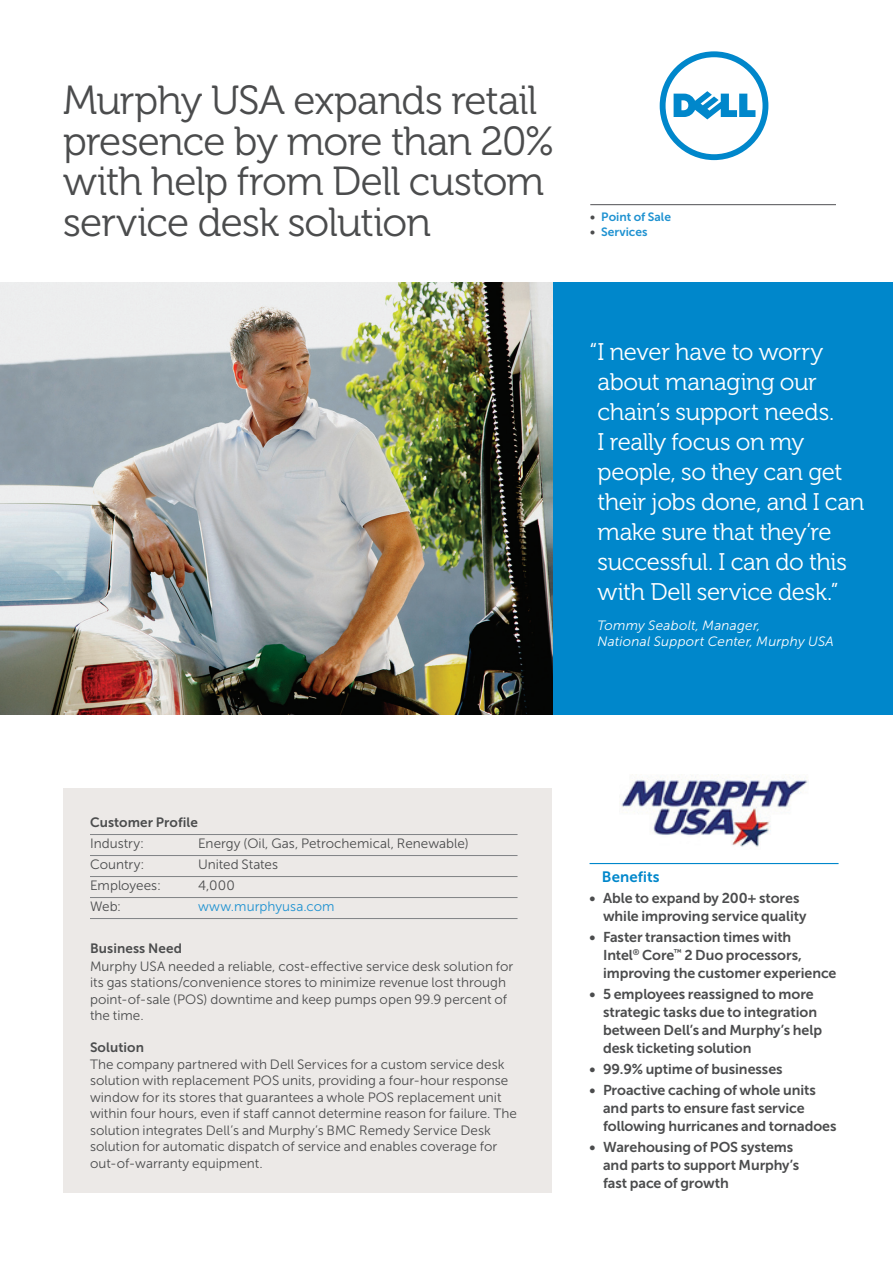
<style>
.page{position:relative;width:893px;height:1263px;background:#fff}
.page>*{position:absolute;margin:0;border:0;box-sizing:border-box;transform-origin:0 0}
.p1_Headline-rebrand{font:40.5px/40.5px "Museo For Dell 300";letter-spacing:-.02em;color:#4b4c4d}
.p1-4_pullquote-rebra{font:24px/30px "Museo For Dell 300";letter-spacing:-.015em;color:#fff}
.p1_benefits_head-reb{font:15px "Museo Sans For Dell 700";letter-spacing:.01em;color:#0087cb}
.p1_benefits_bullets{font:14.25px/18px "Museo Sans For Dell 700";letter-spacing:-.005em;color:#4b4c4d}
.p1_sidebar_body-rebr{font:13.5px/16.5px "Museo Sans For Dell 300";color:#4b4c4d}
.p1_cust-prof_call-re{font:13.5px "Museo Sans For Dell 300";color:#4b4c4d}
.p1-4_pullquote-rebra-2{font:italic 13.5px/16.2px "Museo Sans For Dell 300";letter-spacing:.02em;color:#fff}
.p1_sidebar_subhead_r{font:13.5px "Museo Sans For Dell 700";letter-spacing:.01em;color:#4b4c4d}
.p1_cust-prof_call-re-2{font:13.5px "Museo Sans For Dell 300";letter-spacing:.005em;color:#1f92d1}
.p1_cust-prof-head-re{font:13.5px "Museo Sans For Dell 700";letter-spacing:.005em;color:#4b4c4d}
.p1_solutions_list_ru{font:12px "Museo Sans For Dell 700";color:#1f92d1}
.p1_solutions_list-re{font:12px "Museo Sans For Dell 700";color:#1f92d1}
.s1{color:#4b4c4d}
</style>
<div class="page">
<div style="left:64px;top:788px;width:488px;height:405px;background:#ece9e7"></div>
<div style="left:0;top:282px;width:893px;height:432px;background:#0087cb"></div>
<img style="left:0;top:282px;width:553px;height:432px">
<svg style="left:660px;top:51px;width:108px;height:109px"></svg>
<hr style="left:590px;top:204px;width:246px;height:1px;background:#636366">
<hr style="left:90px;top:834px;width:428px;height:1px;background:#808285">
<hr style="left:90px;top:855px;width:428px;height:1px;background:#808285">
<hr style="left:90px;top:876px;width:428px;height:1px;background:#808285">
<hr style="left:90px;top:897px;width:428px;height:1px;background:#808285">
<hr style="left:90px;top:918px;width:428px;height:1px;background:#808285">
<hr style="left:590px;top:863px;width:248px;height:1px;background:#0087cb">
<img style="left:620px;top:774px;width:189px;height:73px">
<p class="p1_Headline-rebrand" style="left:63px;top:81px;width:493px">Murphy USA expands retail presence by more than 20% with help from Dell custom service desk solution</p>
<p class="p1_solutions_list_ru" style="left:590px;top:210px;width:82px"><span class="s1">•</span> Point of Sale</p>
<p class="p1_solutions_list-re" style="left:590px;top:225px;width:59px"><span class="s1">•</span> Services</p>
<p class="p1-4_pullquote-rebra" style="left:597px;top:337px;width:268px;text-indent:-8px">“I never have to worry about managing our chain’s support needs.<br>I really focus on my people, so they can get their jobs done, and I can make sure that they’re successful. I can do this with Dell service desk.”</p>
<p class="p1-4_pullquote-rebra-2" style="left:597px;top:617px;width:238px">Tommy Seabolt, Manager,<br>National Support Center, Murphy USA</p>
<p class="p1_cust-prof-head-re" style="left:90px;top:814px;width:109px">Customer Profile</p>
<p class="p1_cust-prof_call-re" style="left:90px;top:836px;width:56px">Industry:</p>
<p class="p1_cust-prof_call-re" style="left:198px;top:836px;width:272px">Energy (Oil, Gas, Petrochemical, Renewable)</p>
<p class="p1_cust-prof_call-re" style="left:90px;top:857px;width:56px">Country:</p>
<p class="p1_cust-prof_call-re" style="left:198px;top:857px;width:82px">United States</p>
<p class="p1_cust-prof_call-re" style="left:90px;top:878px;width:72px">Employees:</p>
<p class="p1_cust-prof_call-re" style="left:198px;top:878px;width:38px">4,000</p>
<p class="p1_cust-prof_call-re" style="left:90px;top:899px;width:33px">Web:</p>
<p class="p1_cust-prof_call-re-2" style="left:198px;top:899px;width:138px">www.murphyusa.com</p>
<p class="p1_sidebar_subhead_r" style="left:90px;top:941px;width:94px">Business Need</p>
<p class="p1_sidebar_body-rebr" style="left:90px;top:958px;width:425px">Murphy USA needed a reliable, cost-effective service desk solution for its gas stations/convenience stores to minimize revenue lost through point-of-sale (POS) downtime and keep pumps open 99.9 percent of the time.</p>
<p class="p1_sidebar_subhead_r" style="left:90px;top:1039px;width:56px">Solution</p>
<p class="p1_sidebar_body-rebr" style="left:90px;top:1056px;width:429px">The company partnered with Dell Services for a custom service desk solution with replacement POS units, providing a four-hour response window for its stores that guarantees a whole POS replacement unit within four hours, even if staff cannot determine reason for failure. The solution integrates Dell’s and Murphy’s BMC Remedy Service Desk solution for automatic dispatch of service and enables coverage for out-of-warranty equipment.</p>
<p class="p1_benefits_head-reb" style="left:602px;top:868px;width:59px">Benefits</p>
<p class="p1_benefits_bullets" style="left:603px;top:889px;width:205px;text-indent:-14px">• Able to expand by 200+ stores while improving service quality</p>
<p class="p1_benefits_bullets" style="left:603px;top:928px;width:235px;text-indent:-14px">• Faster transaction times with<br>Intel<sup>®</sup> Core<sup>™</sup> 2 Duo processors, improving the customer experience</p>
<p class="p1_benefits_bullets" style="left:603px;top:985px;width:220px;text-indent:-14px">• 5 employees reassigned to more strategic tasks due to integration between Dell’s and Murphy’s help desk ticketing solution</p>
<p class="p1_benefits_bullets" style="left:590px;top:1060px;width:195px">• 99.9% uptime of businesses</p>
<p class="p1_benefits_bullets" style="left:603px;top:1081px;width:235px;text-indent:-14px">• Proactive caching of whole units and parts to ensure fast service following hurricanes and tornadoes</p>
<p class="p1_benefits_bullets" style="left:603px;top:1138px;width:198px;text-indent:-14px">• Warehousing of POS systems and parts to support Murphy’s fast pace of growth</p>
</div>
